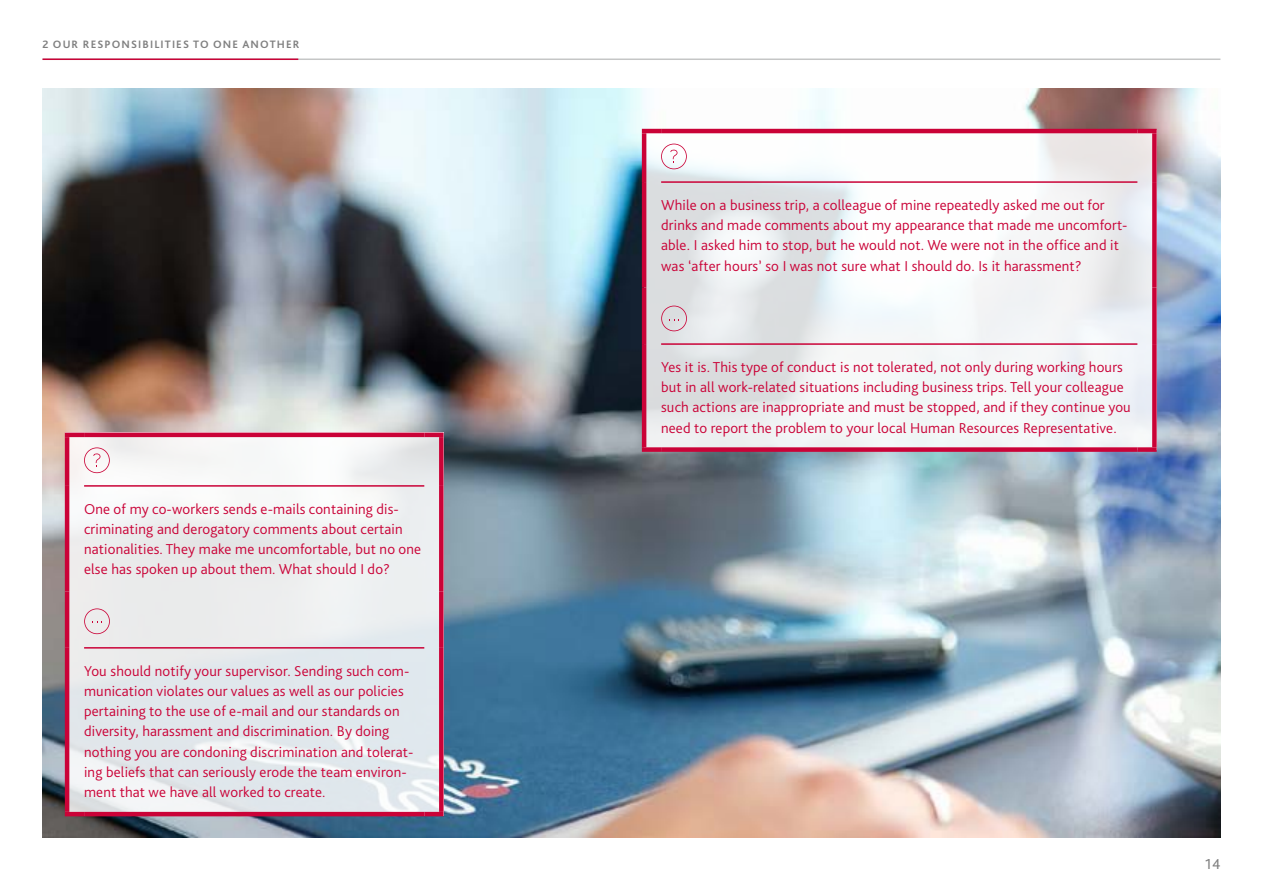
<style>
.page{position:relative;width:1263px;height:893px;background:#fff}
.page>*{position:absolute;margin:0;border:0;box-sizing:border-box;transform-origin:0 0}
.t1{font:300 15px/20.2px "Kl Bliss";letter-spacing:.01em;color:#ca0237}
.t2{font:15px "Kl Bliss";color:#808080}
.t3{font:700 11.25px "Kl Bliss";letter-spacing:.1em;color:#808080}
</style>
<div class="page">
<img style="left:43px;top:88px;width:1177px;height:749px">
<hr style="left:43px;top:59px;width:1177px;height:1px;background:#c5c6c6">
<hr style="left:43px;top:59px;width:255px;height:1px;background:#ca0237">
<svg style="left:69px;top:437px;width:370px;height:375px"></svg>
<hr style="left:65px;top:433px;width:19px;height:4px;background:#ca0237">
<hr style="left:65px;top:437px;width:4px;height:49px;background:#ca0237">
<hr style="left:84px;top:433px;width:340px;height:4px;background:#ca0237">
<hr style="left:424px;top:433px;width:20px;height:4px;background:#ca0237">
<div style="left:439px;top:437px;width:5px;height:49px;background:#ca0237"></div>
<hr style="left:65px;top:486px;width:4px;height:105px;background:#ca0237">
<div style="left:439px;top:486px;width:5px;height:105px;background:#ca0237"></div>
<hr style="left:65px;top:591px;width:4px;height:57px;background:#ca0237">
<div style="left:439px;top:591px;width:5px;height:57px;background:#ca0237"></div>
<hr style="left:65px;top:648px;width:4px;height:164px;background:#ca0237">
<div style="left:439px;top:648px;width:5px;height:164px;background:#ca0237"></div>
<hr style="left:65px;top:812px;width:19px;height:4px;background:#ca0237">
<hr style="left:84px;top:812px;width:340px;height:4px;background:#ca0237">
<hr style="left:424px;top:812px;width:20px;height:4px;background:#ca0237">
<hr style="left:84px;top:647px;width:340px;height:2px;background:#ca0237">
<hr style="left:84px;top:485px;width:340px;height:2px;background:#ca0237">
<svg style="left:84px;top:447px;width:26px;height:26px"></svg>
<svg style="left:84px;top:608px;width:26px;height:26px"></svg>
<svg style="left:646px;top:133px;width:506px;height:314px;fill:#f2f5f6"></svg>
<hr style="left:642px;top:129px;width:19px;height:4px;background:#ca0237">
<hr style="left:642px;top:133px;width:4px;height:49px;background:#ca0237">
<hr style="left:661px;top:129px;width:476px;height:4px;background:#ca0237">
<hr style="left:1137px;top:129px;width:20px;height:4px;background:#ca0237">
<div style="left:1152px;top:133px;width:5px;height:49px;background:#ca0237"></div>
<hr style="left:642px;top:182px;width:4px;height:106px;background:#ca0237">
<div style="left:1152px;top:182px;width:5px;height:106px;background:#ca0237"></div>
<hr style="left:642px;top:288px;width:4px;height:56px;background:#ca0237">
<div style="left:1152px;top:288px;width:5px;height:56px;background:#ca0237"></div>
<hr style="left:642px;top:344px;width:4px;height:103px;background:#ca0237">
<div style="left:1152px;top:344px;width:5px;height:103px;background:#ca0237"></div>
<div style="left:642px;top:447px;width:19px;height:5px;background:#ca0237"></div>
<div style="left:661px;top:447px;width:476px;height:5px;background:#ca0237"></div>
<div style="left:1137px;top:447px;width:20px;height:5px;background:#ca0237"></div>
<hr style="left:661px;top:343px;width:476px;height:2px;background:#ca0237">
<hr style="left:661px;top:181px;width:476px;height:2px;background:#ca0237">
<svg style="left:661px;top:144px;width:26px;height:25px"></svg>
<svg style="left:661px;top:306px;width:26px;height:25px"></svg>
<p class="t3" style="left:43px;top:37px;width:256px">2 OUR RESPONSIBILITIES TO ONE ANOTHER</p>
<p class="t1" style="left:84px;top:498px;width:338px">One of my co-workers sends e-mails containing dis&shy;criminating and derogatory comments about certain nationalities. They make me uncomfortable, but no one else has spoken up about them. What should I do?</p>
<p class="t1" style="left:84px;top:660px;width:331px">You should notify your supervisor. Sending such com&shy;munication violates our values as well as our policies pertaining to the use of e-mail and our standards on diversity, harassment and discrimination. By doing nothing you are condoning discrimination and tolerat&shy;ing beliefs that can seriously erode the team environ&shy;ment that we have all worked to create.</p>
<p class="t1" style="left:661px;top:194px;width:468px">While on a business trip, a colleague of mine repeatedly asked me out for drinks and made comments about my appearance that made me uncomfort&shy;able. I asked him to stop, but he would not. We were not in the office and it was ‘after hours’ so I was not sure what I should do. Is it harassment?</p>
<p class="t1" style="left:661px;top:356px;width:471px">Yes it is. This type of conduct is not tolerated, not only during working hours but in all work-related situations including business trips. Tell your colleague such actions are inappropriate and must be stopped, and if they continue you need to report the problem to your local Human Resources Representative.</p>
<p class="t2" style="left:1205px;top:855px;width:17px">14</p>
</div>
